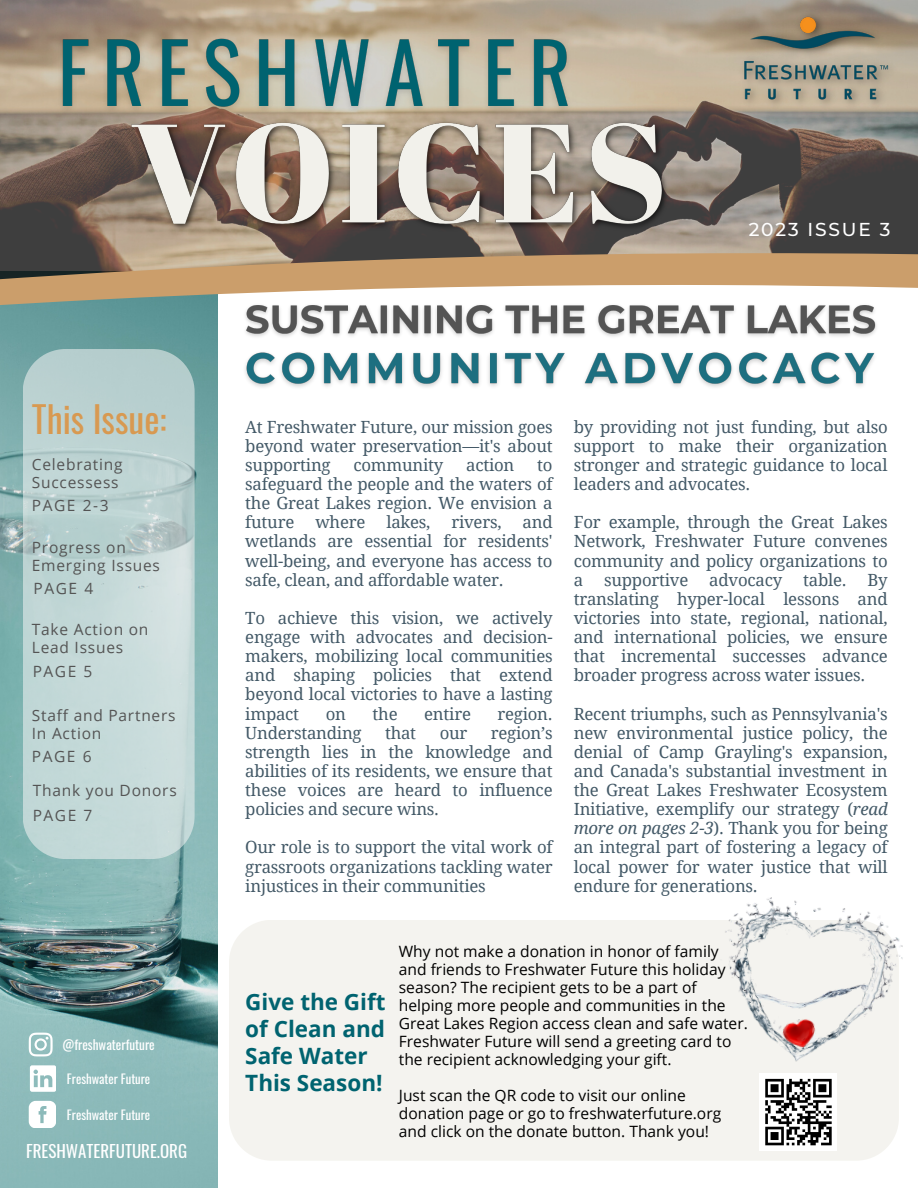
<style>
.page{position:relative;width:918px;height:1188px;background:#fff}
.page>*{position:absolute;margin:0;border:0;box-sizing:border-box;transform-origin:0 0}
.t1{font:36px "Oswald";color:#d89951}
.t2{font:700 22.5px/27px "Open Sans";color:#006370;text-align:justify}
.t3{font:500 18.6px "Montserrat";letter-spacing:.1em;color:#fff}
.t4{font:16.95px "Oswald";color:#fff}
.t5{font:16.8px/19.2px "Droid Serif";letter-spacing:-.015em;color:#435967;text-align:justify}
.t6{font:15.6px/18px "Open Sans";color:#000}
.t7{font:15.45px/18px "Open Sans";letter-spacing:.05em;color:#545454}
.t8{font:13.05px "Oswald";color:#fff}
.t9{font:12.75px "Oswald";color:#fff}
.s1{font-style:italic}
</style>
<div class="page">
<img style="left:0;top:340px;width:217px;height:848px">
<svg style="left:23px;top:349px;width:172px;height:510px;background:#bfd5d4"></svg>
<img style="left:0;top:0;width:918px;height:252px">
<img style="left:124px;top:75px;width:551px;height:177px">
<img style="left:53px;top:9px;width:531px;height:120px">
<img style="left:738px;top:8px;width:161px;height:103px">
<svg style="left:29px;top:1033px;width:23px;height:23px"></svg>
<svg style="left:30px;top:1065px;width:26px;height:26px"></svg>
<svg style="left:29px;top:1101px;width:27px;height:27px"></svg>
<div style="left:229px;top:920px;width:670px;height:241px;background:#f4f3ef"></div>
<img style="left:666px;top:897px;width:237px;height:188px">
<img style="left:245px;top:352px;width:630px;height:35px">
<svg style="left:0;top:252px;width:918px;height:88px"></svg>
<div style="left:760px;top:1074px;width:77px;height:77px;background:#fff"></div>
<svg style="left:765px;top:1079px;width:67px;height:66px"></svg>
<p class="t3" style="left:749px;top:218px;width:143px">2023 ISSUE 3</p>
<p class="t1" style="left:32px;top:391px;width:136px">This Issue:</p>
<p class="t7" style="left:32px;top:455px;width:92px">Celebrating<br>Successess</p>
<p class="t7" style="left:32px;top:496px;width:78px">PAGE 2-3</p>
<p class="t7" style="left:32px;top:538px;width:130px">Progress on<br>Emerging Issues</p>
<p class="t7" style="left:34px;top:579px;width:61px">PAGE 4</p>
<p class="t7" style="left:32px;top:620px;width:118px">Take Action on<br>Lead Issues</p>
<p class="t7" style="left:33px;top:662px;width:61px">PAGE 5</p>
<p class="t7" style="left:32px;top:706px;width:145px">Staff and Partners</p>
<p class="t7" style="left:32px;top:724px;width:71px">In Action</p>
<p class="t7" style="left:32px;top:747px;width:61px">PAGE 6</p>
<p class="t7" style="left:33px;top:781px;width:146px">Thank you Donors</p>
<p class="t7" style="left:33px;top:806px;width:61px">PAGE 7</p>
<p class="t8" style="left:63px;top:1035px;width:94px">@freshwaterfuture</p>
<p class="t9" style="left:67px;top:1068px;width:85px">Freshwater Future</p>
<p class="t9" style="left:67px;top:1104px;width:85px">Freshwater Future</p>
<p class="t4" style="left:26px;top:1137px;width:163px">FRESHWATERFUTURE.ORG</p>
<p class="t5" style="left:245px;top:417px;width:309px">At Freshwater Future, our mission goes beyond water preservation—it's about supporting</p>
<p class="t5" style="left:353px;top:456px;width:91px">community</p>
<p class="t5" style="left:466px;top:456px;width:50px">action</p>
<p class="t5" style="left:245px;top:456px;width:309px;text-indent:292px">to safeguard the people and the waters of the Great Lakes region. We envision a future</p>
<p class="t5" style="left:245px;top:513px;width:309px;text-indent:277px">and wetlands are essential for residents' well-being, and everyone has access to safe, clean, and affordable water.</p>
<p class="t5" style="left:245px;top:609px;width:309px">To achieve this vision, we actively engage with advocates and decision&shy;makers, mobilizing local communities and shaping policies that extend beyond local victories to have a lasting impact</p>
<p class="t5" style="left:315px;top:513px;width:51px">where</p>
<p class="t5" style="left:386px;top:513px;width:45px">lakes,</p>
<p class="t5" style="left:451px;top:513px;width:52px">rivers,</p>
<p class="t5" style="left:326px;top:704px;width:22px">on</p>
<p class="t5" style="left:373px;top:704px;width:27px">the</p>
<p class="t5" style="left:424px;top:704px;width:48px">entire</p>
<p class="t5" style="left:498px;top:704px;width:57px">region.</p>
<p class="t5" style="left:245px;top:723px;width:118px">Understanding</p>
<p class="t5" style="left:385px;top:723px;width:33px">that</p>
<p class="t5" style="left:440px;top:723px;width:29px">our</p>
<p class="t5" style="left:245px;top:723px;width:309px;text-indent:246px">region’s strength lies in the knowledge and abilities of its residents, we ensure that these voices are heard to influence policies and secure wins.</p>
<p class="t5" style="left:245px;top:838px;width:309px">Our role is to support the vital work of grassroots organizations tackling water injustices in their communities</p>
<p class="t5" style="left:574px;top:417px;width:315px">by providing not just funding, but also support to make their organization stronger and strategic guidance to local leaders and advocates.</p>
<p class="t5" style="left:574px;top:513px;width:315px">For example, through the Great Lakes Network, Freshwater Future convenes community and policy organizations to a supportive advocacy table. By translating hyper-local lessons and victories into state, regional, national, and international policies, we ensure that incremental successes advance broader progress across water issues.</p>
<p class="t5" style="left:574px;top:704px;width:315px">Recent triumphs, such as Pennsylvania's new environmental justice policy, the denial of Camp Grayling's expansion, and Canada's substantial investment in the Great Lakes Freshwater Ecosystem Initiative, exemplify our strategy (<span class="s1">read more on pages 2-3</span>). Thank you for being an integral part of fostering a legacy of local power for water justice that will endure for generations.</p>
<p class="t2" style="left:245px;top:987px;width:142px">Give the Gift of Clean and Safe Water</p>
<p class="t2" style="left:245px;top:1068px;width:139px">This Season!</p>
<p class="t6" style="left:399px;top:942px;width:350px">Why not make a donation in honor of family and friends to Freshwater Future this holiday season? The recipient gets to be a part of helping more people and communities in the Great Lakes Region access clean and safe water.<br>Freshwater Future will send a greeting card to the recipient acknowledging your gift.</p>
<p class="t6" style="left:399px;top:1086px;width:324px">Just scan the QR code to visit our online donation page or go to freshwaterfuture.org and click on the donate button. Thank you!</p>
</div>
